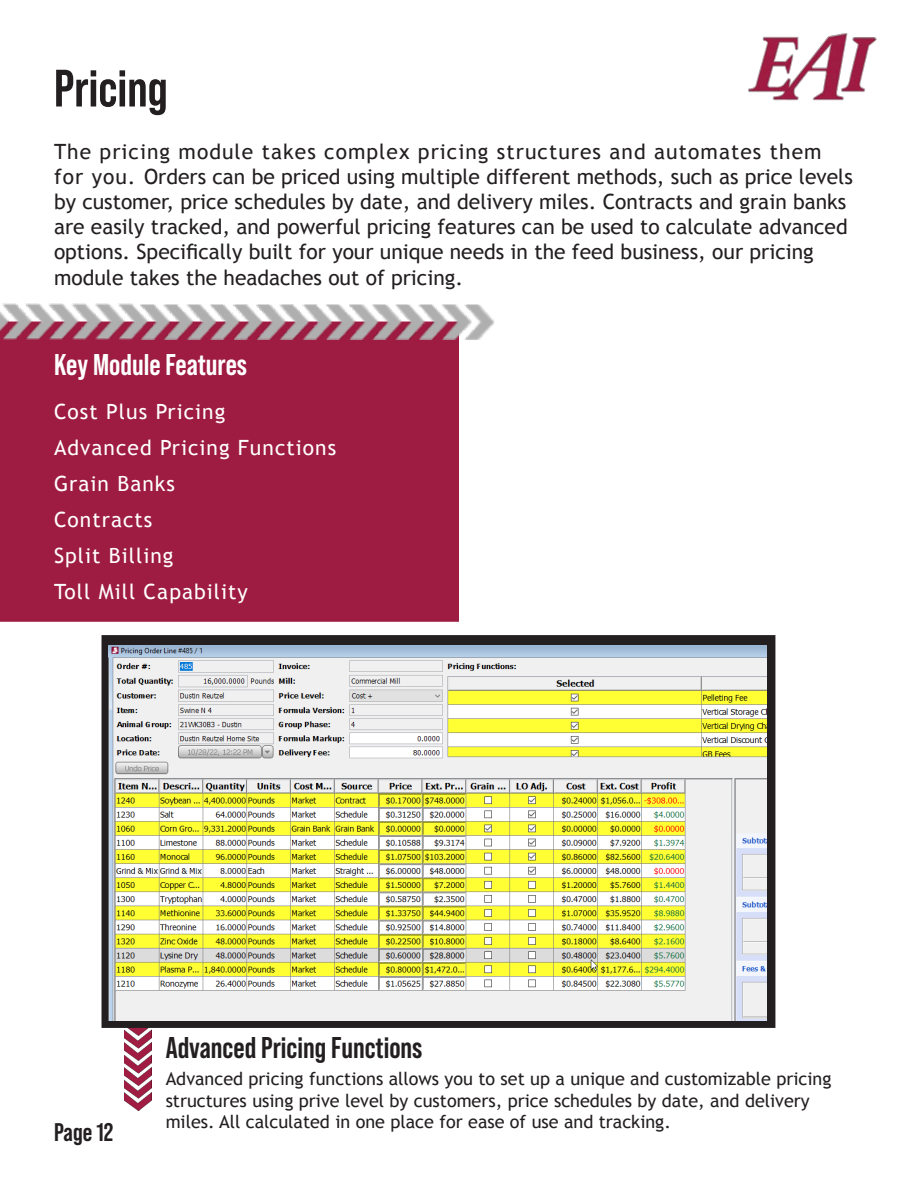
<style>
.page{position:relative;width:918px;height:1188px;background:#fff}
.page>*{position:absolute;margin:0;border:0;box-sizing:border-box;transform-origin:0 0}
.t1{font:700 52.5px "Bebas Neue Pro";color:#231f20}
.t2{font:700 30px "Bebas Neue Pro";color:#231f20}
.t3{font:700 30px "Bebas Neue Pro";color:#fff}
.t4{font:700 25.5px "Bebas Neue Pro";color:#231f20}
.t5{font:21px/25.2px "Trebuchet MS";color:#231f20}
.t6{font:21px "Trebuchet MS";letter-spacing:.05em;color:#fff}
.t7{font:18px/21.6px "Trebuchet MS";color:#231f20}
</style>
<div class="page">
<img style="left:125px;top:1028px;width:26px;height:83px">
<div style="left:103px;top:636px;width:671px;height:391px;background:#231f20"></div>
<div style="left:102px;top:635px;width:673px;height:393px;border:2px solid #231f20"></div>
<div style="left:0;top:339px;width:459px;height:283px;background:#9e1b41"></div>
<img style="left:748px;top:34px;width:129px;height:67px">
<img style="left:0;top:303px;width:494px;height:36px">
<img style="left:108px;top:646px;width:659px;height:374px">
<p class="t1" style="left:54px;top:58px;width:115px">Pricing</p>
<p class="t5" style="left:54px;top:139px;width:801px">The pricing module takes complex pricing structures and automates them for you. Orders can be priced using multiple different methods, such as price levels by customer, price schedules by date, and delivery miles. Contracts and grain banks are easily tracked, and powerful pricing features can be used to calculate advanced options. Specifically built for your unique needs in the feed business, our pricing module takes the headaches out of pricing.</p>
<p class="t3" style="left:54px;top:348px;width:195px">Key Module Features</p>
<p class="t6" style="left:54px;top:399px;width:173px">Cost Plus Pricing</p>
<p class="t6" style="left:54px;top:435px;width:284px">Advanced Pricing Functions</p>
<p class="t6" style="left:54px;top:471px;width:123px">Grain Banks</p>
<p class="t6" style="left:54px;top:507px;width:100px">Contracts</p>
<p class="t6" style="left:54px;top:543px;width:121px">Split Billing</p>
<p class="t6" style="left:54px;top:579px;width:195px">Toll Mill Capability</p>
<p class="t4" style="left:54px;top:1118px;width:61px">Page 12</p>
<p class="t2" style="left:166px;top:1030px;width:258px">Advanced Pricing Functions</p>
<p class="t7" style="left:166px;top:1068px;width:667px">Advanced pricing functions allows you to set up a unique and customizable pricing structures using prive level by customers, price schedules by date, and delivery miles. All calculated in one place for ease of use and tracking.</p>
</div>
